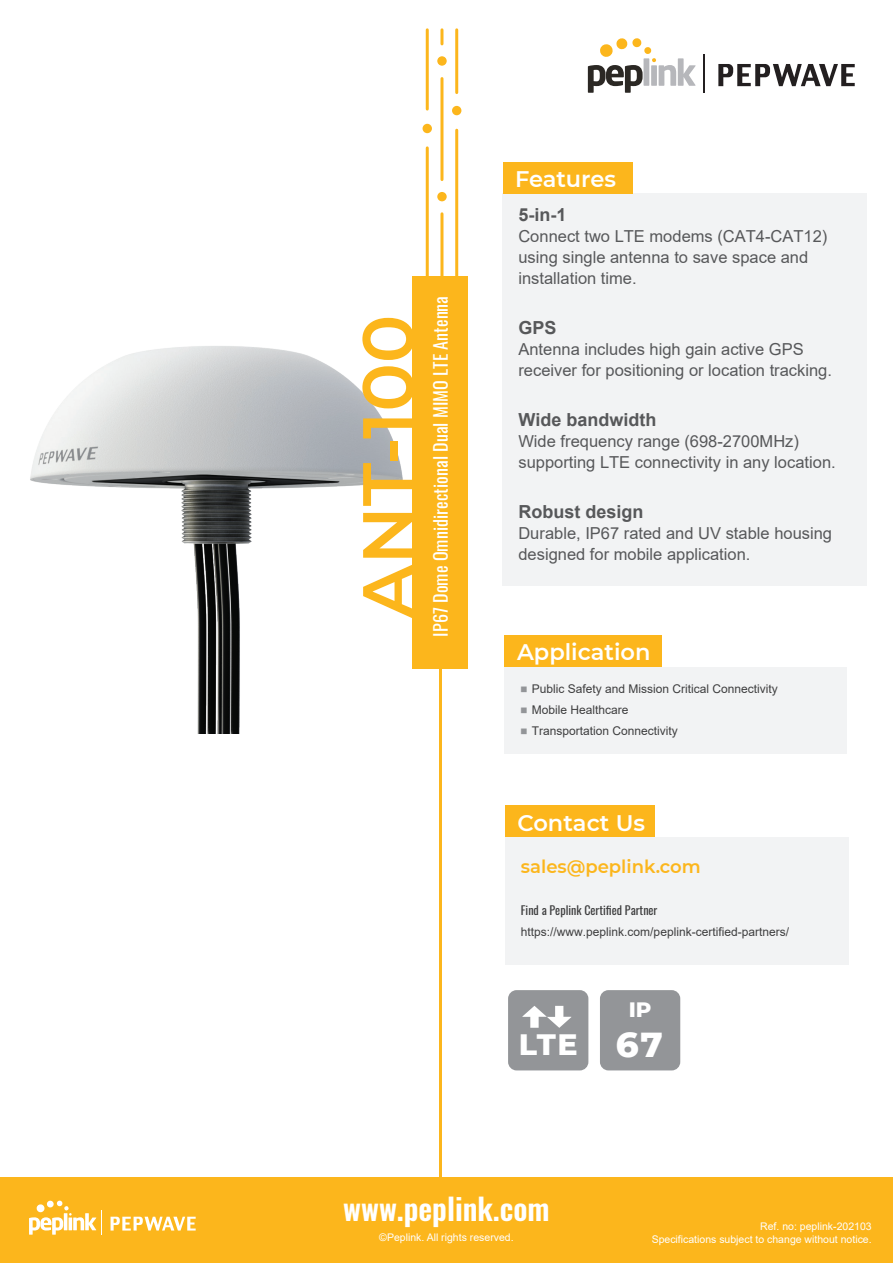
<style>
.page{position:relative;width:893px;height:1263px;background:#fff}
.page>*{position:absolute;margin:0;border:0;box-sizing:border-box;transform-origin:0 0}
.t1{font:600 72px "Montserrat";color:#fcb61c}
.t2{font:800 35.4px "Montserrat";color:#fff}
.t3{font:800 30.15px "Montserrat";color:#fff}
.t4{font:600 30px "Oswald";color:#fff}
.t5{font:600 22.5px "Montserrat";color:#fff}
.t6{font:800 21.3px "Montserrat";color:#fff}
.t7{font:18px "Oswald";letter-spacing:.005em;color:#fff}
.t8{font:700 18px "Arial";color:#57585a}
.t9{font:600 18px "Montserrat";color:#fcb61c}
.t10{font:16.5px/21px "Arial";color:#57585a}
.t11{font:12px "Arial";color:#3e3e3f}
.t12{font:12px "Oswald";color:#3e3e3f}
.t13{font:10.5px/12.6px "Arial";color:#fff;text-align:right}
.s1{font-family:"Koz Go Pr 6 N";font-size:7.05px;color:#939598}
</style>
<div class="page">
<img style="left:30px;top:326px;width:475px;height:407px">
<div style="left:502px;top:193px;width:365px;height:393px;background:#f2f3f4"></div>
<div style="left:503px;top:162px;width:129px;height:32px;background:#fcb61c"></div>
<div style="left:0;top:1178px;width:893px;height:85px;background:#fcb61c"></div>
<svg style="left:111px;top:1217px;width:85px;height:13px"></svg>
<svg style="left:29px;top:1200px;width:73px;height:35px"></svg>
<svg style="left:588px;top:38px;width:108px;height:55px"></svg>
<svg style="left:718px;top:64px;width:137px;height:22px"></svg>
<hr style="left:704px;top:54px;width:1px;height:39px;background:#231f20">
<div style="left:508px;top:990px;width:80px;height:80px;background:#939598;border-radius:9px"></div>
<svg style="left:522px;top:1006px;width:49px;height:22px"></svg>
<div style="left:600px;top:990px;width:80px;height:80px;background:#939598;border-radius:9px"></div>
<div style="left:505px;top:837px;width:344px;height:128px;background:#f2f3f4"></div>
<div style="left:505px;top:805px;width:150px;height:32px;background:#fcb61c"></div>
<div style="left:505px;top:667px;width:342px;height:86px;background:#f2f3f4"></div>
<div style="left:505px;top:635px;width:157px;height:32px;background:#fcb61c"></div>
<div style="left:413px;top:276px;width:55px;height:393px;background:#fcb61c"></div>
<hr style="left:426px;top:30px;width:3px;height:79px;background:#fcb61c">
<hr style="left:426px;top:148px;width:3px;height:132px;background:#fcb61c">
<hr style="left:440px;top:30px;width:3px;height:14px;background:#fcb61c">
<hr style="left:440px;top:79px;width:3px;height:101px;background:#fcb61c">
<hr style="left:440px;top:214px;width:3px;height:64px;background:#fcb61c">
<hr style="left:455px;top:30px;width:3px;height:63px;background:#fcb61c">
<hr style="left:455px;top:130px;width:3px;height:147px;background:#fcb61c">
<div style="left:423px;top:124px;width:9px;height:9px;background:#fcb61c;border-radius:50%"></div>
<svg style="left:437px;top:56px;width:10px;height:10px"></svg>
<div style="left:437px;top:192px;width:10px;height:9px;background:#fcb61c;border-radius:50%"></div>
<div style="left:452px;top:106px;width:9px;height:9px;background:#fcb61c;border-radius:50%"></div>
<hr style="left:439px;top:656px;width:3px;height:522px;background:#fcb61c">
<h1 class="t1" style="left:337px;top:618px;width:305px;rotate:-90deg">ANT-100</h1>
<p class="t7" style="left:424px;top:637px;width:342px;rotate:-90deg">IP67 Dome Omnidirectional Dual MIMO LTE Antenna</p>
<h3 class="t5" style="left:515px;top:163px;width:102px">Features</h3>
<p class="t8" style="left:518px;top:202px;width:50px">5-in-1</p>
<p class="t10" style="left:518px;top:226px;width:310px">Connect two LTE modems (CAT4-CAT12) using single antenna to save space and installation time.</p>
<p class="t8" style="left:518px;top:315px;width:40px">GPS</p>
<p class="t10" style="left:518px;top:339px;width:315px">Antenna includes high gain active GPS receiver for positioning or location tracking.</p>
<p class="t8" style="left:518px;top:407px;width:140px">Wide bandwidth</p>
<p class="t10" style="left:518px;top:431px;width:319px">Wide frequency range (698-2700MHz) supporting LTE connectivity in any location.</p>
<p class="t8" style="left:518px;top:499px;width:127px">Robust design</p>
<p class="t10" style="left:518px;top:522px;width:315px">Durable, IP67 rated and UV stable housing designed for mobile application.</p>
<h3 class="t5" style="left:517px;top:636px;width:135px">Application</h3>
<p class="t11" style="left:520px;top:680px;width:259px"><span class="s1">■</span> Public Safety and Mission Critical Connectivity</p>
<p class="t11" style="left:520px;top:701px;width:110px"><span class="s1">■</span> Mobile Healthcare</p>
<p class="t11" style="left:520px;top:722px;width:159px"><span class="s1">■</span> Transportation Connectivity</p>
<h3 class="t5" style="left:518px;top:807px;width:129px">Contact Us</h3>
<p class="t9" style="left:521px;top:854px;width:181px">sales@peplink.com</p>
<p class="t12" style="left:521px;top:899px;width:138px">Find a Peplink Certified Partner</p>
<p class="t11" style="left:521px;top:924px;width:270px">https://www.peplink.com/peplink-certified-partners/</p>
<h3 class="t3" style="left:519px;top:1022px;width:60px">LTE</h3>
<p class="t6" style="left:629px;top:993px;width:24px">IP</p>
<h2 class="t2" style="left:616px;top:1018px;width:49px">67</h2>
<h3 class="t4" style="left:343px;top:1188px;width:208px">www.peplink.com</h3>
<p class="t13" style="left:379px;top:1231px;width:136px">©Peplink. All rights reserved.</p>
<p class="t13" style="left:652px;top:1220px;width:222px">Ref. no: peplink-202103<br>Specifications subject to change without notice.</p>
</div>
